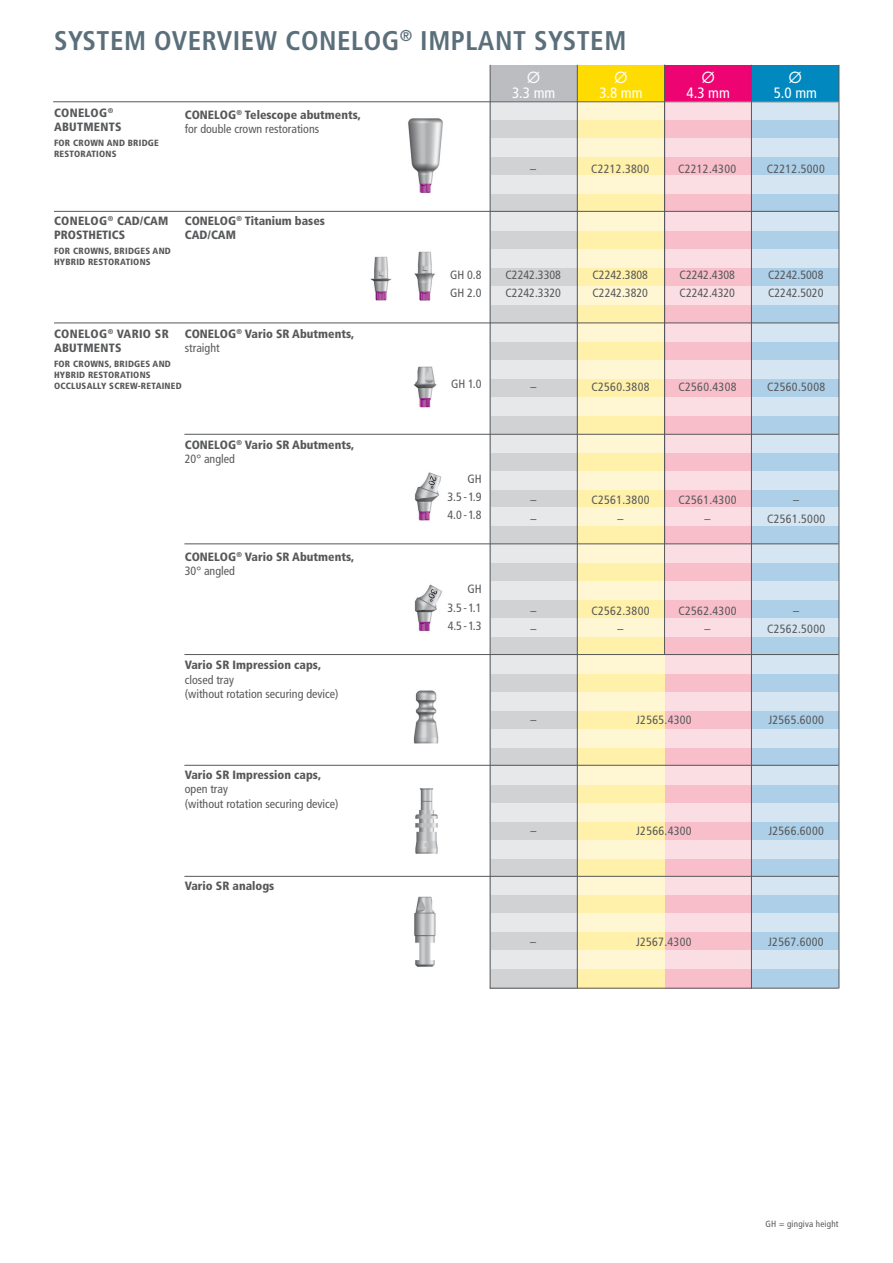
<style>
.page{position:relative;width:893px;height:1263px;background:#fff}
.page>*{position:absolute;margin:0;border:0;box-sizing:border-box;transform-origin:0 0}
.t1{font:700 condensed 27px "Frutiger LT Std";letter-spacing:.02em;color:#5b6f7b}
.t2{font:condensed 15px "Frutiger LT Std";color:#fff}
.t3{font:15px "Futura";color:#fff}
.t4{font:condensed 12px "Frutiger LT Std";color:#57585a}
.t5{font:900 condensed 12px/14.4px "Frutiger LT Std";color:#57585a}
.t6{font:condensed 12px "Frutiger LT Std";letter-spacing:.025em;color:#57585a}
.t7{font:900 condensed 12px/14.4px "Frutiger LT Std";letter-spacing:.025em;color:#57585a}
.t8{font:900 condensed 12px/14.4px "Frutiger";color:#57585a}
.t9{font:900 condensed 9px/10.8px "Frutiger LT Std";letter-spacing:.025em;color:#57585a}
.t10{font:900 condensed 9px/10.8px "Frutiger";letter-spacing:.025em;color:#57585a}
.t11{font:condensed 9px "Frutiger LT Std";letter-spacing:.025em;color:#57585a}
.s1{font-weight:400}
</style>
<div class="page">
<div style="left:490px;top:65px;width:87px;height:37px;background:#bcbdc0"></div>
<div style="left:577px;top:65px;width:88px;height:37px;background:#ffdc01"></div>
<div style="left:665px;top:65px;width:87px;height:37px;background:#ed0372"></div>
<div style="left:752px;top:65px;width:87px;height:37px;background:#0088bf"></div>
<div style="left:752px;top:102px;width:87px;height:886px;background:#adcfe7"></div>
<div style="left:665px;top:102px;width:87px;height:886px;background:#f8bfca"></div>
<div style="left:577px;top:102px;width:88px;height:886px;background:#fff0aa"></div>
<div style="left:490px;top:102px;width:87px;height:887px;background:#d1d2d4"></div>
<svg style="left:491px;top:102px;width:348px;height:18px;background:#eae6e2"></svg>
<svg style="left:491px;top:139px;width:348px;height:18px;background:#ede8e4"></svg>
<svg style="left:491px;top:176px;width:348px;height:18px;background:#ede8e4"></svg>
<svg style="left:491px;top:212px;width:348px;height:19px;background:#ede8e4"></svg>
<svg style="left:491px;top:249px;width:348px;height:19px;background:#ede8e4"></svg>
<svg style="left:491px;top:286px;width:348px;height:19px;background:#ede8e4"></svg>
<svg style="left:491px;top:324px;width:348px;height:18px;background:#ede8e4"></svg>
<svg style="left:491px;top:360px;width:348px;height:18px;background:#ede8e4"></svg>
<svg style="left:491px;top:397px;width:348px;height:18px;background:#ede8e4"></svg>
<svg style="left:491px;top:435px;width:348px;height:17px;background:#ede8e4"></svg>
<svg style="left:491px;top:471px;width:348px;height:18px;background:#ede8e4"></svg>
<svg style="left:491px;top:508px;width:348px;height:18px;background:#ede8e4"></svg>
<svg style="left:491px;top:545px;width:348px;height:18px;background:#ede8e4"></svg>
<svg style="left:491px;top:581px;width:348px;height:19px;background:#ede8e4"></svg>
<svg style="left:491px;top:618px;width:348px;height:19px;background:#ede8e4"></svg>
<svg style="left:491px;top:655px;width:348px;height:19px;background:#ece8e4"></svg>
<svg style="left:491px;top:692px;width:348px;height:19px;background:#ede8e4"></svg>
<svg style="left:491px;top:729px;width:348px;height:18px;background:#ede8e4"></svg>
<svg style="left:491px;top:766px;width:348px;height:18px;background:#ede8e4"></svg>
<svg style="left:491px;top:803px;width:348px;height:18px;background:#ede8e4"></svg>
<svg style="left:491px;top:840px;width:348px;height:18px;background:#ede8e4"></svg>
<svg style="left:491px;top:877px;width:348px;height:18px;background:#ede8e4"></svg>
<svg style="left:491px;top:914px;width:348px;height:18px;background:#ede8e4"></svg>
<svg style="left:491px;top:950px;width:348px;height:19px;background:#ede8e4"></svg>
<hr style="left:751px;top:65px;width:1px;height:923px;background:#57585a">
<hr style="left:839px;top:65px;width:1px;height:923px;background:#57585a">
<hr style="left:577px;top:65px;width:1px;height:923px;background:#57585a">
<hr style="left:490px;top:65px;width:1px;height:923px;background:#57585a">
<hr style="left:53px;top:101px;width:786px;height:1px;background:#57585a">
<hr style="left:184px;top:434px;width:655px;height:1px;background:#57585a">
<hr style="left:184px;top:543px;width:655px;height:1px;background:#57585a">
<hr style="left:54px;top:323px;width:785px;height:1px;background:#57585a">
<hr style="left:184px;top:654px;width:655px;height:1px;background:#57585a">
<hr style="left:184px;top:765px;width:655px;height:1px;background:#57585a">
<hr style="left:184px;top:876px;width:655px;height:1px;background:#57585a">
<hr style="left:490px;top:988px;width:349px;height:1px;background:#57585a">
<hr style="left:54px;top:211px;width:785px;height:1px;background:#57585a">
<hr style="left:664px;top:102px;width:1px;height:552px;background:#57585a">
<hr style="left:664px;top:65px;width:1px;height:37px;background:#57585a">
<img style="left:414px;top:251px;width:21px;height:50px">
<img style="left:414px;top:584px;width:28px;height:48px">
<img style="left:414px;top:472px;width:28px;height:49px">
<img style="left:413px;top:690px;width:25px;height:54px">
<img style="left:415px;top:788px;width:23px;height:66px">
<img style="left:414px;top:896px;width:22px;height:71px">
<img style="left:408px;top:118px;width:35px;height:75px">
<img style="left:413px;top:366px;width:24px;height:42px">
<img style="left:370px;top:256px;width:22px;height:45px">
<h1 class="t1" style="left:54px;top:25px;width:574px">SYSTEM OVERVIEW CONELOG<sup>®</sup> IMPLANT SYSTEM</h1>
<p class="t7" style="left:54px;top:106px;width:69px">CONELOG<sup>®<br></sup>ABUTMENTS</p>
<p class="t9" style="left:54px;top:138px;width:106px">FOR CROWN AND BRIDGE<br>RESTORATIONS</p>
<p class="t5" style="left:185px;top:107px;width:178px">CONELOG<sup>®</sup> Telescope abutments, <span class="s1">for double crown restorations</span></p>
<p class="t3" style="left:527px;top:67px;width:14px">Ø</p>
<p class="t2" style="left:512px;top:84px;width:45px">3.3 mm</p>
<p class="t3" style="left:614px;top:67px;width:14px">Ø</p>
<p class="t2" style="left:599px;top:84px;width:45px">3.8 mm</p>
<p class="t3" style="left:702px;top:67px;width:14px">Ø</p>
<p class="t2" style="left:687px;top:84px;width:45px">4.3 mm</p>
<p class="t3" style="left:789px;top:67px;width:14px">Ø</p>
<p class="t2" style="left:774px;top:84px;width:45px">5.0 mm</p>
<p class="t8" style="left:54px;top:213px;width:116px">CONELOG<sup>®</sup> CAD/CAM<br>PROSTHETICS</p>
<p class="t10" style="left:54px;top:245px;width:118px">FOR CROWNS, BRIDGES AND<br>HYBRID RESTORATIONS</p>
<p class="t5" style="left:185px;top:213px;width:142px">CONELOG<sup>®</sup> Titanium bases<br>CAD/CAM</p>
<p class="t5" style="left:185px;top:326px;width:171px">CONELOG<sup>®</sup> Vario SR Abutments,</p>
<p class="t4" style="left:185px;top:341px;width:36px">straight</p>
<p class="t7" style="left:54px;top:326px;width:116px">CONELOG<sup>®</sup> VARIO SR<br>ABUTMENTS</p>
<p class="t9" style="left:54px;top:358px;width:129px">FOR CROWNS, BRIDGES AND<br>HYBRID RESTORATIONS<br>OCCLUSALLY SCREW-RETAINED</p>
<p class="t5" style="left:185px;top:437px;width:171px">CONELOG<sup>®</sup> Vario SR Abutments,</p>
<p class="t4" style="left:185px;top:452px;width:52px">20° angled</p>
<p class="t5" style="left:185px;top:549px;width:171px">CONELOG<sup>®</sup> Vario SR Abutments,</p>
<p class="t4" style="left:185px;top:564px;width:52px">30° angled</p>
<p class="t5" style="left:185px;top:658px;width:138px">Vario SR Impression caps,</p>
<p class="t4" style="left:185px;top:672px;width:51px">closed tray</p>
<p class="t4" style="left:185px;top:687px;width:155px">(without rotation securing device)</p>
<p class="t5" style="left:185px;top:767px;width:138px">Vario SR Impression caps,</p>
<p class="t4" style="left:185px;top:782px;width:45px">open tray</p>
<p class="t4" style="left:185px;top:796px;width:155px">(without rotation securing device)</p>
<p class="t5" style="left:185px;top:879px;width:91px">Vario SR analogs</p>
<p class="t4" style="left:530px;top:162px;width:7px">–</p>
<p class="t6" style="left:591px;top:162px;width:60px">C2212.3800</p>
<p class="t6" style="left:678px;top:162px;width:60px">C2212.4300</p>
<p class="t6" style="left:767px;top:162px;width:60px">C2212.5000</p>
<p class="t4" style="left:450px;top:268px;width:33px">GH 0.8</p>
<p class="t4" style="left:450px;top:286px;width:33px">GH 2.0</p>
<p class="t4" style="left:505px;top:268px;width:57px">C2242.3308</p>
<p class="t4" style="left:592px;top:268px;width:57px">C2242.3808</p>
<p class="t4" style="left:679px;top:268px;width:57px">C2242.4308</p>
<p class="t4" style="left:768px;top:268px;width:57px">C2242.5008</p>
<p class="t4" style="left:505px;top:286px;width:57px">C2242.3320</p>
<p class="t4" style="left:592px;top:286px;width:57px">C2242.3820</p>
<p class="t4" style="left:679px;top:286px;width:57px">C2242.4320</p>
<p class="t4" style="left:768px;top:286px;width:57px">C2242.5020</p>
<p class="t4" style="left:451px;top:377px;width:32px">GH 1.0</p>
<p class="t4" style="left:530px;top:380px;width:7px">–</p>
<p class="t6" style="left:591px;top:380px;width:60px">C2560.3808</p>
<p class="t6" style="left:678px;top:380px;width:60px">C2560.4308</p>
<p class="t6" style="left:767px;top:380px;width:60px">C2560.5008</p>
<p class="t4" style="left:467px;top:471px;width:16px">GH</p>
<p class="t4" style="left:447px;top:490px;width:36px">3.5 - 1.9</p>
<p class="t4" style="left:447px;top:508px;width:36px">4.0 - 1.8</p>
<p class="t4" style="left:467px;top:582px;width:16px">GH</p>
<p class="t4" style="left:447px;top:600px;width:36px">3.5 - 1.1</p>
<p class="t4" style="left:448px;top:619px;width:35px">4.5 - 1.3</p>
<p class="t4" style="left:530px;top:493px;width:7px">–</p>
<p class="t6" style="left:591px;top:493px;width:60px">C2561.3800</p>
<p class="t6" style="left:678px;top:493px;width:60px">C2561.4300</p>
<p class="t4" style="left:793px;top:493px;width:7px">–</p>
<p class="t4" style="left:530px;top:511px;width:7px">–</p>
<p class="t4" style="left:617px;top:511px;width:7px">–</p>
<p class="t4" style="left:704px;top:511px;width:7px">–</p>
<p class="t6" style="left:767px;top:511px;width:60px">C2561.5000</p>
<p class="t4" style="left:530px;top:604px;width:7px">–</p>
<p class="t6" style="left:591px;top:604px;width:60px">C2562.3800</p>
<p class="t6" style="left:678px;top:604px;width:60px">C2562.4300</p>
<p class="t4" style="left:793px;top:604px;width:7px">–</p>
<p class="t4" style="left:530px;top:622px;width:7px">–</p>
<p class="t4" style="left:617px;top:622px;width:7px">–</p>
<p class="t4" style="left:704px;top:622px;width:7px">–</p>
<p class="t6" style="left:767px;top:622px;width:60px">C2562.5000</p>
<p class="t4" style="left:530px;top:713px;width:7px">–</p>
<p class="t6" style="left:636px;top:713px;width:57px">J2565.4300</p>
<p class="t6" style="left:768px;top:713px;width:57px">J2565.6000</p>
<p class="t4" style="left:530px;top:823px;width:7px">–</p>
<p class="t6" style="left:636px;top:823px;width:57px">J2566.4300</p>
<p class="t6" style="left:768px;top:823px;width:57px">J2566.6000</p>
<p class="t4" style="left:530px;top:934px;width:7px">–</p>
<p class="t6" style="left:636px;top:934px;width:57px">J2567.4300</p>
<p class="t6" style="left:768px;top:934px;width:57px">J2567.6000</p>
<p class="t11" style="left:765px;top:1219px;width:75px">GH = gingiva height</p>
</div>
